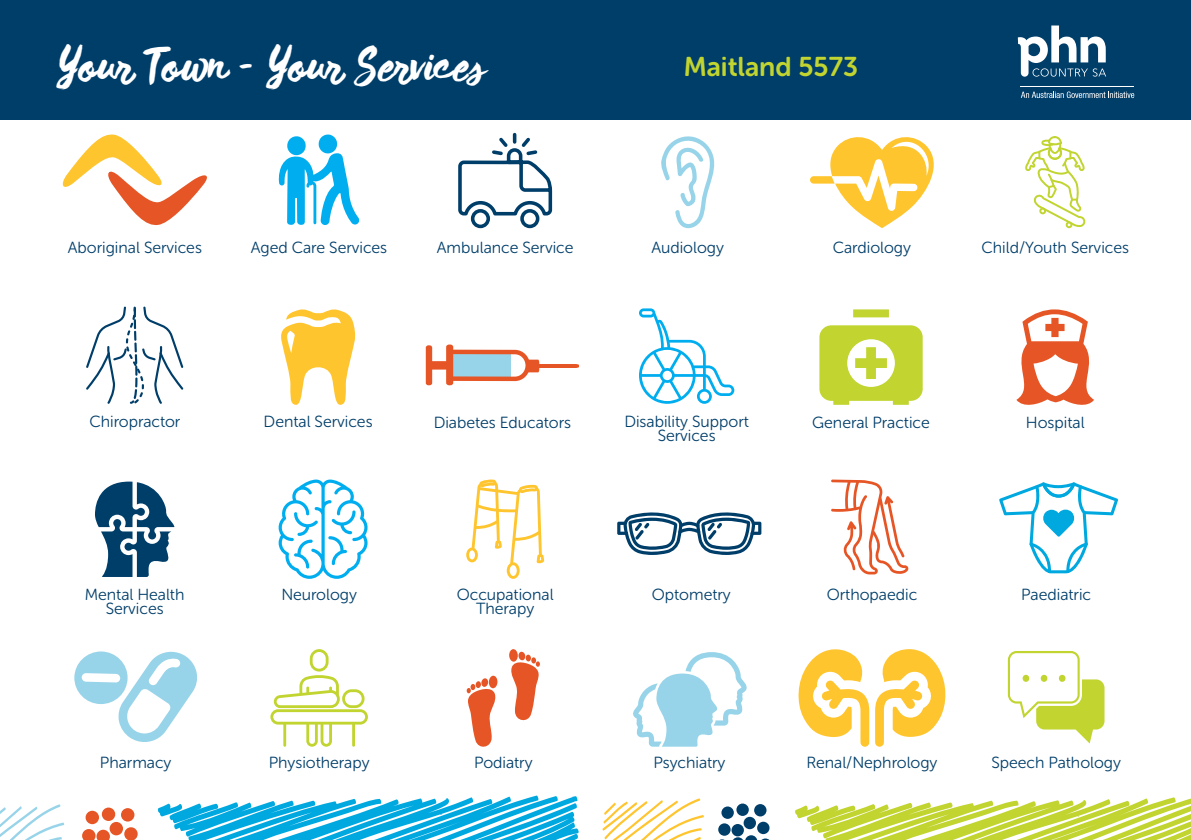
<style>
.page{position:relative;width:1191px;height:840px;background:#fff}
.page>*{position:absolute;margin:0;border:0;box-sizing:border-box;transform-origin:0 0}
.t1{font:44.8px "Wild Thing";color:#fff}
.t2{font:27px "Museo Sans Rounded 700";color:#c1d42f}
.t3{font:16px/13.8px "Museo Sans Rounded 300";color:#003e6a;text-align:center}
</style>
<div class="page">
<div style="left:0;top:0;width:1191px;height:119px;background:#003e6a"></div>
<svg style="left:602px;top:797px;width:589px;height:42px"></svg>
<svg style="left:0;top:795px;width:579px;height:44px"></svg>
<svg style="left:1017px;top:25px;width:89px;height:52px"></svg>
<svg style="left:1021px;top:91px;width:113px;height:7px"></svg>
<hr style="left:1020px;top:86px;width:114px;height:1px;background:#fff">
<svg style="left:278px;top:134px;width:82px;height:91px"></svg>
<svg style="left:458px;top:132px;width:95px;height:97px"></svg>
<svg style="left:74px;top:651px;width:123px;height:90px"></svg>
<svg style="left:819px;top:309px;width:103px;height:95px"></svg>
<svg style="left:270px;top:649px;width:98px;height:97px"></svg>
<svg style="left:466px;top:677px;width:31px;height:70px"></svg>
<svg style="left:509px;top:648px;width:9px;height:13px"></svg>
<svg style="left:509px;top:651px;width:31px;height:70px"></svg>
<svg style="left:95px;top:481px;width:80px;height:95px"></svg>
<svg style="left:1025px;top:136px;width:60px;height:92px"></svg>
<svg style="left:466px;top:479px;width:78px;height:99px"></svg>
<svg style="left:661px;top:136px;width:54px;height:93px"></svg>
<div style="left:429px;top:361px;width:19px;height:8px;background:#e65525;border-radius:2px"></div>
<div style="left:446px;top:344px;width:7px;height:41px;background:#e65525;border-radius:3px"></div>
<div style="left:426px;top:345px;width:6px;height:40px;background:#e65525;border-radius:3px"></div>
<svg style="left:453px;top:349px;width:126px;height:32px"></svg>
<svg style="left:639px;top:308px;width:95px;height:95px"></svg>
<svg style="left:1007px;top:651px;width:97px;height:92px"></svg>
<svg style="left:1022px;top:674px;width:7px;height:7px"></svg>
<svg style="left:1040px;top:674px;width:7px;height:7px"></svg>
<svg style="left:1058px;top:674px;width:7px;height:7px"></svg>
<svg style="left:62px;top:134px;width:145px;height:91px"></svg>
<svg style="left:810px;top:137px;width:124px;height:91px"></svg>
<svg style="left:1016px;top:309px;width:78px;height:96px"></svg>
<svg style="left:617px;top:512px;width:144px;height:42px"></svg>
<svg style="left:86px;top:306px;width:97px;height:97px"></svg>
<svg style="left:633px;top:652px;width:114px;height:94px"></svg>
<svg style="left:831px;top:479px;width:77px;height:95px"></svg>
<svg style="left:999px;top:482px;width:119px;height:91px"></svg>
<svg style="left:279px;top:479px;width:88px;height:99px"></svg>
<svg style="left:875px;top:649px;width:71px;height:97px"></svg>
<svg style="left:798px;top:649px;width:71px;height:97px"></svg>
<svg style="left:281px;top:309px;width:75px;height:96px"></svg>
<h1 class="t1" style="left:57px;top:35px;width:430px">Your Town – Your Services</h1>
<p class="t3" style="left:68px;top:241px;width:136px">Aboriginal Services</p>
<p class="t3" style="left:251px;top:241px;width:138px">Aged Care Services</p>
<p class="t3" style="left:437px;top:241px;width:138px">Ambulance Service</p>
<h2 class="t2" style="left:683px;top:51px;width:176px">Maitland 5573</h2>
<p class="t3" style="left:651px;top:241px;width:74px">Audiology</p>
<p class="t3" style="left:832px;top:241px;width:80px">Cardiology</p>
<p class="t3" style="left:981px;top:241px;width:149px">Child/Youth Services</p>
<p class="t3" style="left:89px;top:414px;width:93px">Chiropractor</p>
<p class="t3" style="left:264px;top:414px;width:110px">Dental Services</p>
<p class="t3" style="left:434px;top:415px;width:139px">Diabetes Educators</p>
<p class="t3" style="left:624px;top:414px;width:126px">Disability Support<br>Services</p>
<p class="t3" style="left:812px;top:415px;width:119px">General Practice</p>
<p class="t3" style="left:1026px;top:415px;width:60px">Hospital</p>
<p class="t3" style="left:457px;top:587px;width:98px">Occupational<br>Therapy</p>
<p class="t3" style="left:85px;top:587px;width:101px">Mental Health<br>Services</p>
<p class="t3" style="left:281px;top:587px;width:77px">Neurology</p>
<p class="t3" style="left:652px;top:587px;width:80px">Optometry</p>
<p class="t3" style="left:826px;top:587px;width:92px">Orthopaedic</p>
<p class="t3" style="left:1021px;top:587px;width:71px">Paediatric</p>
<p class="t3" style="left:100px;top:755px;width:73px">Pharmacy</p>
<p class="t3" style="left:269px;top:755px;width:102px">Physiotherapy</p>
<p class="t3" style="left:474px;top:755px;width:60px">Podiatry</p>
<p class="t3" style="left:653px;top:755px;width:74px">Psychiatry</p>
<p class="t3" style="left:806px;top:755px;width:133px">Renal/Nephrology</p>
<p class="t3" style="left:991px;top:755px;width:131px">Speech Pathology</p>
</div>
